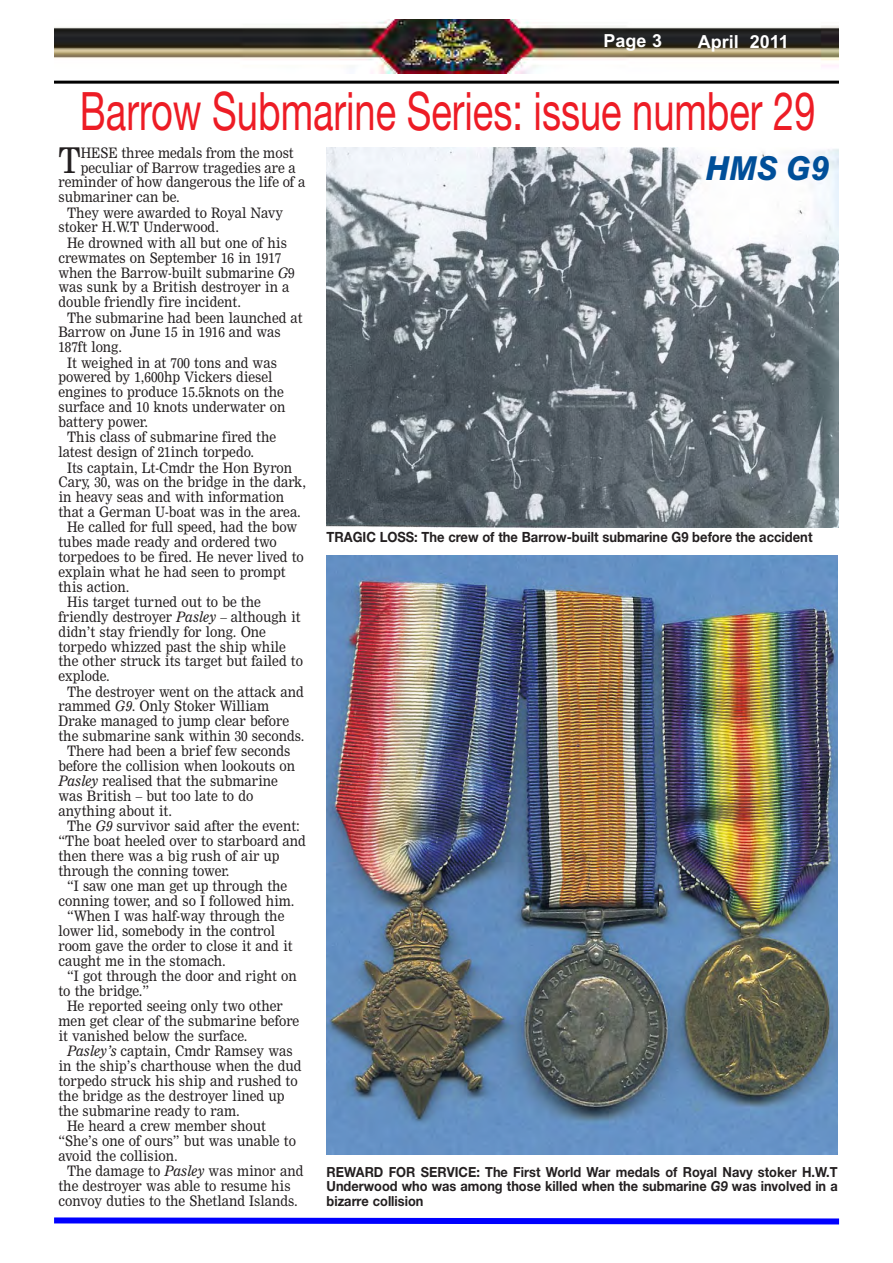
<style>
.page{position:relative;width:893px;height:1263px;background:#fff}
.page>*{position:absolute;margin:0;border:0;box-sizing:border-box;transform-origin:0 0}
.t1{font:53.1px "Helvetica Neue Roman+FOZEPD";color:#ed1c25;scale:.72 1}
.t2{font:34.65px "Nimrod MT+FEJDZK";color:#231f20;scale:.92 1}
.t3{font:33.15px "Arial MT Extra Bold Italic+KDNQLH";color:#004f99;scale:.92 1}
.t4{font:700 18px "Arial";color:#fff}
.t5{font:14.1px "Nimrod MT+FEJDZK";color:#231f20;scale:.92 1}
.t6{font:14.1px "Helvetica Neue Bold+DXNLOR";color:#231f20;scale:.92 1}
.t7{font:13.95px/14.5px "Helvetica Neue Bold+DXNLOR";color:#231f20;text-align:justify;scale:.92 1}
.s1{font-family:"Nimrod MT Italic+SCCFYK"}
.s2{font-family:"Helvetica Neue Bold Italic+WVFWAV"}
</style>
<div class="page">
<img style="left:54px;top:20px;width:785px;height:54px">
<hr style="left:54px;top:81px;width:785px;height:3px;background:#000">
<svg style="left:54px;top:1217px;width:786px;height:8px;background:#3f3fff"></svg>
<img style="left:326px;top:147px;width:512px;height:380px">
<img style="left:327px;top:555px;width:511px;height:599px">
<p class="t4" style="left:604px;top:31px;width:60px">Page 3</p>
<p class="t4" style="left:698px;top:31px;width:93px">April 2011</p>
<h1 class="t1" style="left:80px;top:80px;width:1023px">Barrow Submarine Series: issue number 29</h1>
<h2 class="t2" style="left:58px;top:146px;width:26px">T</h2>
<h3 class="t3" style="left:705px;top:148px;width:136px">HMS G9</h3>
<p class="t5" style="left:81px;top:147px;width:233px">HESE three medals from the most</p>
<p class="t5" style="left:81px;top:162px;width:235px">peculiar of Barrow tragedies are a</p>
<p class="t5" style="left:58px;top:177px;width:270px">reminder of how dangerous the life of a</p>
<p class="t5" style="left:58px;top:191px;width:133px">submariner can be.</p>
<p class="t5" style="left:67px;top:207px;width:236px">They were awarded to Royal Navy</p>
<p class="t5" style="left:58px;top:222px;width:176px">stoker H.W.T Underwood.</p>
<p class="t5" style="left:67px;top:237px;width:240px">He drowned with all but one of his</p>
<p class="t5" style="left:58px;top:252px;width:244px">crewmates on September 16 in 1917</p>
<p class="t5" style="left:58px;top:267px;width:258px">when the Barrow-built submarine <span class="s1">G</span>9</p>
<p class="t5" style="left:58px;top:282px;width:253px">was sunk by a British destroyer in a</p>
<p class="t5" style="left:58px;top:296px;width:200px">double friendly fire incident.</p>
<p class="t5" style="left:67px;top:312px;width:257px">The submarine had been launched at</p>
<p class="t5" style="left:58px;top:327px;width:243px">Barrow on June 15 in 1916 and was</p>
<p class="t5" style="left:58px;top:341px;width:71px">187ft long.</p>
<p class="t5" style="left:67px;top:357px;width:229px">It weighed in at 700 tons and was</p>
<p class="t5" style="left:58px;top:372px;width:234px">powered by 1,600hp Vickers diesel</p>
<p class="t5" style="left:58px;top:386px;width:246px">engines to produce 15.5knots on the</p>
<p class="t5" style="left:58px;top:401px;width:248px">surface and 10 knots underwater on</p>
<p class="t5" style="left:58px;top:416px;width:99px">battery power.</p>
<p class="t5" style="left:67px;top:431px;width:229px">This class of submarine fired the</p>
<p class="t5" style="left:58px;top:446px;width:214px">latest design of 21inch torpedo.</p>
<p class="t5" style="left:67px;top:462px;width:246px">Its captain, Lt-Cmdr the Hon Byron</p>
<p class="t5" style="left:58px;top:477px;width:271px">Cary, 30, was on the bridge in the dark,</p>
<p class="t5" style="left:58px;top:491px;width:247px">in heavy seas and with information</p>
<p class="t5" style="left:58px;top:506px;width:265px">that a German U-boat was in the area.</p>
<p class="t5" style="left:67px;top:522px;width:252px">He called for full speed, had the bow</p>
<p class="t5" style="left:58px;top:536px;width:239px">tubes made ready and ordered two</p>
<p class="t5" style="left:58px;top:551px;width:268px">torpedoes to be fired. He never lived to</p>
<p class="t5" style="left:58px;top:566px;width:248px">explain what he had seen to prompt</p>
<p class="t5" style="left:58px;top:581px;width:79px">this action.</p>
<p class="t5" style="left:67px;top:596px;width:212px">His target turned out to be the</p>
<p class="t5" style="left:58px;top:611px;width:265px">friendly destroyer <span class="s1">Pasley</span> – although it</p>
<p class="t5" style="left:58px;top:626px;width:227px">didn’t stay friendly for long. One</p>
<p class="t5" style="left:58px;top:641px;width:249px">torpedo whizzed past the ship while</p>
<p class="t5" style="left:58px;top:655px;width:267px">the other struck its target but failed to</p>
<p class="t5" style="left:58px;top:670px;width:57px">explode.</p>
<p class="t5" style="left:67px;top:686px;width:259px">The destroyer went on the attack and</p>
<p class="t5" style="left:58px;top:700px;width:231px">rammed <span class="s1">G9</span>. Only Stoker William</p>
<p class="t5" style="left:58px;top:715px;width:252px">Drake managed to jump clear before</p>
<p class="t5" style="left:58px;top:730px;width:269px">the submarine sank within 30 seconds.</p>
<p class="t5" style="left:67px;top:746px;width:244px">There had been a brief few seconds</p>
<p class="t5" style="left:58px;top:760px;width:259px">before the collision when lookouts on</p>
<p class="t5" style="left:58px;top:775px;width:240px"><span class="s1">Pasley</span> realised that the submarine</p>
<p class="t5" style="left:58px;top:790px;width:213px">was British – but too late to do</p>
<p class="t5" style="left:58px;top:805px;width:125px">anything about it.</p>
<p class="t5" style="left:67px;top:820px;width:255px">The <span class="s1">G9</span> survivor said after the event:</p>
<p class="t5" style="left:58px;top:835px;width:270px">“The boat heeled over to starboard and</p>
<p class="t5" style="left:58px;top:850px;width:242px">then there was a big rush of air up</p>
<p class="t5" style="left:58px;top:865px;width:188px">through the conning tower.</p>
<p class="t5" style="left:67px;top:880px;width:241px">“I saw one man get up through the</p>
<p class="t5" style="left:58px;top:895px;width:258px">conning tower, and so I followed him.</p>
<p class="t5" style="left:67px;top:910px;width:238px">“When I was half-way through the</p>
<p class="t5" style="left:58px;top:925px;width:237px">lower lid, somebody in the control</p>
<p class="t5" style="left:58px;top:940px;width:256px">room gave the order to close it and it</p>
<p class="t5" style="left:58px;top:955px;width:184px">caught me in the stomach.</p>
<p class="t5" style="left:67px;top:970px;width:251px">“I got through the door and right on</p>
<p class="t5" style="left:58px;top:985px;width:100px">to the bridge.”</p>
<p class="t5" style="left:67px;top:1000px;width:236px">He reported seeing only two other</p>
<p class="t5" style="left:58px;top:1015px;width:263px">men get clear of the submarine before</p>
<p class="t5" style="left:58px;top:1030px;width:207px">it vanished below the surface.</p>
<p class="t5" style="left:67px;top:1045px;width:247px"><span class="s1">Pasley’s</span> captain, Cmdr Ramsey was</p>
<p class="t5" style="left:58px;top:1060px;width:266px">in the ship’s charthouse when the dud</p>
<p class="t5" style="left:58px;top:1075px;width:262px">torpedo struck his ship and rushed to</p>
<p class="t5" style="left:58px;top:1090px;width:247px">the bridge as the destroyer lined up</p>
<p class="t5" style="left:58px;top:1105px;width:199px">the submarine ready to ram.</p>
<p class="t5" style="left:67px;top:1120px;width:218px">He heard a crew member shout</p>
<p class="t5" style="left:58px;top:1135px;width:260px">“She’s one of ours” but was unable to</p>
<p class="t5" style="left:58px;top:1150px;width:131px">avoid the collision.</p>
<p class="t5" style="left:67px;top:1165px;width:258px">The damage to <span class="s1">Pasley</span> was minor and</p>
<p class="t5" style="left:58px;top:1180px;width:254px">the destroyer was able to resume his</p>
<p class="t5" style="left:58px;top:1195px;width:262px">convoy duties to the Shetland Islands.</p>
<p class="t6" style="left:327px;top:532px;width:530px">TRAGIC LOSS: The crew of the Barrow-built submarine G9 before the accident</p>
<p class="t7" style="left:327px;top:1166px;width:557px">REWARD FOR SERVICE: The First World War medals of Royal Navy stoker H.W.T Underwood who was among those killed when the submarine <span class="s2">G9</span> was involved in a bizarre collision</p>
</div>
